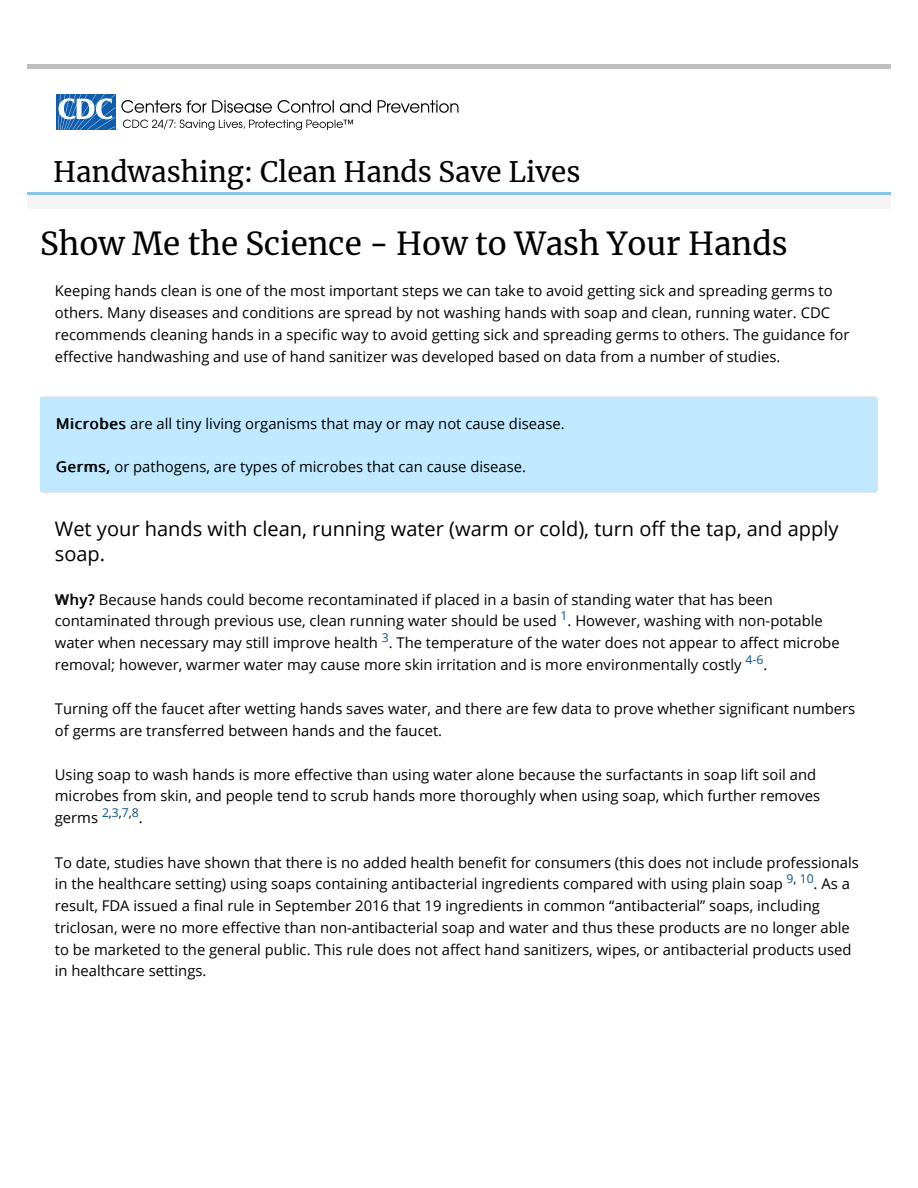
<style>
.page{position:relative;width:918px;height:1188px;background:#fff}
.page>*{position:absolute;margin:0;border:0;box-sizing:border-box;transform-origin:0 0}
.t1{font:31.35px "Merriweather";color:#000}
.t2{font:27.9px "Merriweather";color:#000}
.t3{font:20.1px/25.2px "Open Sans";color:#000}
.t4{font:14.85px/21.8px "Open Sans";color:#000}
.t5{font:12.15px "Open Sans";color:#075290}
.s1{color:#000}
</style>
<div class="page">
<div style="left:27px;top:64px;width:864px;height:5px;background:#bdbdbd"></div>
<hr style="left:27px;top:193px;width:864px;height:2px;background:#88c3ea">
<div style="left:56px;top:94px;width:59px;height:36px;background:#105eab"></div>
<svg style="left:58px;top:94px;width:400px;height:36px"></svg>
<div style="left:40px;top:396px;width:838px;height:97px;background:#e4e9ea"></div>
<div style="left:41px;top:397px;width:836px;height:95px;background:#c0e9ff"></div>
<h2 class="t2" style="left:53px;top:153px;width:529px">Handwashing: Clean Hands Save Lives</h2>
<h1 class="t1" style="left:40px;top:222px;width:749px">Show Me the Science - How to Wash Your Hands</h1>
<p class="t4" style="left:55px;top:280px;width:796px">Keeping hands clean is one of the most important steps we can take to avoid getting sick and spreading germs to others. Many diseases and conditions are spread by not washing hands with soap and clean, running water. CDC recommends cleaning hands in a speci!c way to avoid getting sick and spreading germs to others. The guidance for e"ective handwashing and use of hand sanitizer was developed based on data from a number of studies.</p>
<p class="t4" style="left:57px;top:412px;width:510px">Microbes are all tiny living organisms that may or may not cause disease.</p>
<p class="t4" style="left:56px;top:455px;width:472px">Germs, or pathogens, are types of microbes that can cause disease.</p>
<h3 class="t3" style="left:55px;top:515px;width:785px">Wet your hands with clean, running water (warm or cold), turn o" the tap, and apply soap.</h3>
<p class="t4" style="left:55px;top:588px;width:786px">Why? Because hands could become recontaminated if placed in a basin of standing water that has been contaminated through previous use, clean running water should be used . However, washing with non-potable water when necessary may still improve health . The temperature of the water does not appear to a"ect microbe removal; however, warmer water may cause more skin irritation and is more environmentally costly</p>
<p class="t5" style="left:561px;top:607px;width:8px">1</p>
<p class="t5" style="left:382px;top:629px;width:8px">3</p>
<p class="t5" style="left:746px;top:651px;width:19px">4-6</p>
<p class="t4" style="left:763px;top:653px;width:5px">.</p>
<p class="t4" style="left:55px;top:698px;width:802px">Turning o" the faucet after wetting hands saves water, and there are few data to prove whether signi!cant numbers of germs are transferred between hands and the faucet.</p>
<p class="t4" style="left:55px;top:763px;width:767px">Using soap to wash hands is more e"ective than using water alone because the surfactants in soap lift soil and microbes from skin, and people tend to scrub hands more thoroughly when using soap, which further removes germs</p>
<p class="t5" style="left:102px;top:804px;width:38px">2<span class="s1">,</span>3<span class="s1">,</span>7<span class="s1">,</span>8</p>
<p class="t4" style="left:139px;top:807px;width:5px">.</p>
<p class="t4" style="left:55px;top:851px;width:806px">To date, studies have shown that there is no added health bene!t for consumers (this does not include professionals in the healthcare setting) using soaps containing antibacterial ingredients compared with using plain soap</p>
<p class="t5" style="left:787px;top:870px;width:29px">9<span class="s1">,</span> 10</p>
<p class="t4" style="left:55px;top:873px;width:798px;text-indent:759px">. As a result, FDA issued a !nal rule in September 2016 that 19 ingredients in common “antibacterial” soaps, including triclosan, were no more e"ective than non-antibacterial soap and water and thus these products are no longer able to be marketed to the general public. This rule does not a"ect hand sanitizers, wipes, or antibacterial products used in healthcare settings.</p>
</div>
